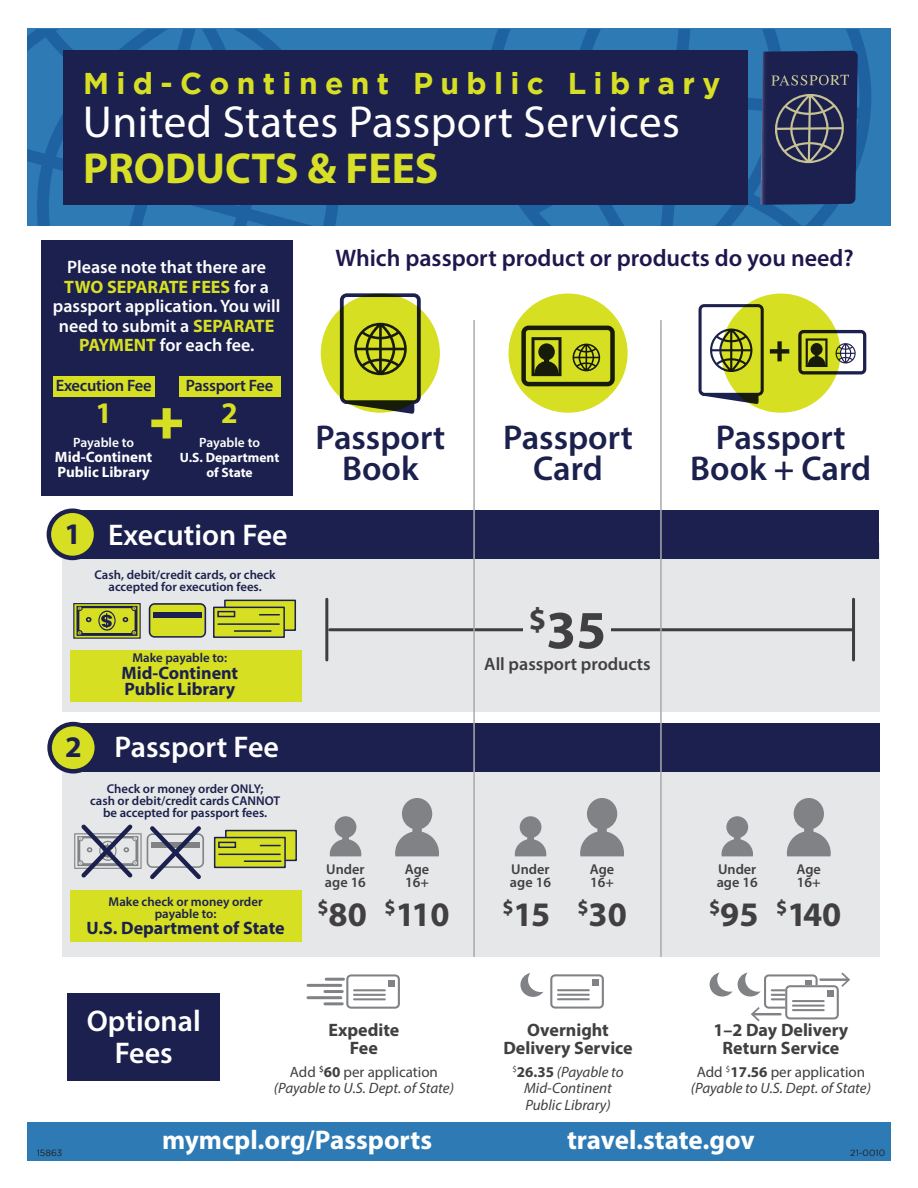
<style>
.page{position:relative;width:918px;height:1188px;background:#fff}
.page>*{position:absolute;margin:0;border:0;box-sizing:border-box;transform-origin:0 0}
.t1{font:700 54px "Myriad Pro";color:#413f41}
.t2{font:45px "Myriad Pro";letter-spacing:.01em;color:#fff}
.t3{font:700 43.5px "Myriad Pro";color:#d7df27}
.t4{font:600 34.5px/31.5px "Myriad Pro";color:#1b204d;text-align:center}
.t5{font:700 34.5px "Myriad Pro";color:#413f41}
.t6{font:600 30px/31.5px "Myriad Pro";color:#fff;text-align:center}
.t7{font:700 30px "Gotham";letter-spacing:.245em;color:#d7df24}
.t8{font:700 30px "Myriad Pro";color:#d7df24}
.t9{font:700 27px "Myriad Pro";color:#fff}
.t10{font:600 24px "Myriad Pro";color:#1d174d}
.t11{font:600 18px/19.5px "Myriad Pro";color:#fff;text-align:center}
.t12{font:700 18px/18px "Myriad Pro";color:#413f41;text-align:center}
.t13{font:700 18px/16.5px "Myriad Pro";color:#1b204d}
.t14{font:600 18px "Myriad Pro";color:#413f41}
.t15{font:600 16.5px "Myriad Pro";letter-spacing:-.015em;color:#1b204d}
.t16{font:italic 15px/16.5px "Myriad Pro";color:#413f41;text-align:center}
.t17{font:700 15px/15px "Myriad Pro";color:#fff}
.t18{font:600 14.25px/13.5px "Myriad Pro";color:#413f41}
.t19{font:700 13.5px/15px "Myriad Pro";color:#fff;text-align:center}
.t20{font:600 13.5px "Myriad Pro";letter-spacing:-.005em;color:#fff}
.t21{font:600 12.9px/12px "Myriad Pro";color:#1b204d;text-align:center}
.t22{font:600 12.75px/12px "Myriad Pro";color:#1b204d;text-align:center}
.t23{font:9px "Gotham";color:#211d1e}
.s1{font-weight:700;color:#d7df24}
.s2{font-weight:700;color:#1c204e}
.s3{font-style:normal}
.s4{font-weight:700;font-style:normal}
</style>
<div class="page">
<div style="left:27px;top:1122px;width:864px;height:39px;background:#2e7ab5"></div>
<svg style="left:710px;top:972px;width:140px;height:49px"></svg>
<svg style="left:550px;top:974px;width:54px;height:35px"></svg>
<hr style="left:557px;top:989px;width:33px;height:2px;background:#808285">
<hr style="left:557px;top:994px;width:33px;height:2px;background:#808285">
<hr style="left:557px;top:998px;width:33px;height:2px;background:#808285">
<svg style="left:520px;top:973px;width:23px;height:24px"></svg>
<hr style="left:326px;top:978px;width:17px;height:3px;background:#808285">
<hr style="left:325px;top:990px;width:17px;height:3px;background:#808285">
<hr style="left:308px;top:984px;width:33px;height:3px;background:#808285">
<hr style="left:308px;top:996px;width:33px;height:3px;background:#808285">
<hr style="left:325px;top:1002px;width:17px;height:3px;background:#808285">
<svg style="left:346px;top:974px;width:54px;height:35px"></svg>
<hr style="left:353px;top:989px;width:33px;height:2px;background:#808285">
<hr style="left:353px;top:994px;width:33px;height:2px;background:#808285">
<hr style="left:353px;top:998px;width:33px;height:2px;background:#808285">
<div style="left:67px;top:993px;width:153px;height:88px;background:#1c204e"></div>
<div style="left:62px;top:763px;width:817px;height:194px;background:#e6e7e9"></div>
<svg style="left:787px;top:798px;width:44px;height:58px"></svg>
<svg style="left:722px;top:816px;width:31px;height:40px"></svg>
<svg style="left:580px;top:798px;width:44px;height:58px"></svg>
<svg style="left:515px;top:816px;width:31px;height:40px"></svg>
<svg style="left:395px;top:798px;width:44px;height:58px"></svg>
<svg style="left:330px;top:816px;width:31px;height:40px"></svg>
<div style="left:70px;top:890px;width:231px;height:51px;background:#d6df21"></div>
<svg style="left:74px;top:824px;width:130px;height:56px"></svg>
<div style="left:225px;top:830px;width:72px;height:31px;background:#d6df21;border:2px solid #1c204e"></div>
<div style="left:214px;top:837px;width:72px;height:31px;background:#d6df21;border:2px solid #1c204e"></div>
<hr style="left:219px;top:854px;width:61px;height:1px;background:#1c204e">
<hr style="left:244px;top:860px;width:37px;height:2px;background:#1c204e">
<svg style="left:260px;top:845px;width:20px;height:1px"></svg>
<div style="left:218px;top:842px;width:18px;height:6px;border:2px solid #1c204e"></div>
<div style="left:78px;top:723px;width:801px;height:49px;background:#1c204e"></div>
<div style="left:50px;top:724px;width:47px;height:47px;background:#d6df21;border-radius:50%"></div>
<div style="left:47px;top:722px;width:52px;height:52px;border:4px solid #1c204e;border-radius:50%"></div>
<div style="left:62px;top:544px;width:817px;height:168px;background:#e6e7e9"></div>
<div style="left:70px;top:650px;width:231px;height:52px;background:#d6df21"></div>
<hr style="left:330px;top:628px;width:523px;height:3px;background:#3e3e3f">
<hr style="left:325px;top:599px;width:3px;height:61px;background:#3e3e3f">
<hr style="left:852px;top:599px;width:3px;height:61px;background:#3e3e3f">
<div style="left:523px;top:599px;width:88px;height:61px;background:#e6e7e9"></div>
<div style="left:224px;top:600px;width:72px;height:31px;background:#d6df21;border:2px solid #1c204e"></div>
<div style="left:213px;top:607px;width:72px;height:31px;background:#d6df21;border:2px solid #1c204e"></div>
<hr style="left:218px;top:623px;width:61px;height:2px;background:#1c204e">
<hr style="left:234px;top:630px;width:37px;height:2px;background:#1c204e">
<svg style="left:260px;top:614px;width:19px;height:2px"></svg>
<div style="left:217px;top:611px;width:18px;height:6px;border:2px solid #1c204e"></div>
<svg style="left:73px;top:603px;width:68px;height:36px"></svg>
<svg style="left:77px;top:606px;width:60px;height:30px"></svg>
<svg style="left:149px;top:603px;width:57px;height:35px"></svg>
<div style="left:153px;top:612px;width:49px;height:5px;background:#1c204e"></div>
<div style="left:79px;top:510px;width:800px;height:49px;background:#1c204e"></div>
<div style="left:49px;top:511px;width:47px;height:47px;background:#d6df21;border-radius:50%"></div>
<div style="left:47px;top:509px;width:51px;height:51px;border:4px solid #1c204e;border-radius:50%"></div>
<div style="left:321px;top:294px;width:119px;height:119px;background:#d6df21;border-radius:50%"></div>
<div style="left:508px;top:294px;width:120px;height:119px;background:#d6df21;border-radius:50%"></div>
<div style="left:721px;top:294px;width:120px;height:119px;background:#d6df21;border-radius:50%"></div>
<svg style="left:699px;top:304px;width:65px;height:100px"></svg>
<svg style="left:340px;top:293px;width:81px;height:121px"></svg>
<svg style="left:521px;top:326px;width:94px;height:60px"></svg>
<svg style="left:798px;top:330px;width:68px;height:44px"></svg>
<svg style="left:777px;top:341px;width:5px;height:20px"></svg>
<svg style="left:770px;top:349px;width:19px;height:5px"></svg>
<hr style="left:473px;top:321px;width:2px;height:636px;background:#a8a9ad">
<hr style="left:660px;top:321px;width:2px;height:636px;background:#a8a9ad">
<div style="left:41px;top:240px;width:251px;height:256px;background:#1c204e"></div>
<div style="left:179px;top:376px;width:101px;height:20px;background:#d6df21"></div>
<svg style="left:151px;top:408px;width:31px;height:31px"></svg>
<div style="left:53px;top:376px;width:101px;height:20px;background:#d6df21"></div>
<div style="left:27px;top:28px;width:864px;height:198px;background:#2e7ab5"></div>
<svg style="left:27px;top:30px;width:312px;height:196px"></svg>
<svg style="left:485px;top:30px;width:386px;height:196px"></svg>
<div style="left:63px;top:51px;width:685px;height:154px;background:#1c204e"></div>
<svg style="left:761px;top:51px;width:97px;height:154px"></svg>
<h3 class="t7" style="left:83px;top:66px;width:639px">Mid-Continent Public Library</h3>
<h2 class="t2" style="left:83px;top:94px;width:599px">United States Passport Services</h2>
<h3 class="t3" style="left:83px;top:140px;width:357px">PRODUCTS &amp; FEES</h3>
<p class="t11" style="left:53px;top:257px;width:229px">Please note that there are<br><span class="s1">TWO SEPARATE FEES</span> for a passport application. You will need to submit a <span class="s1">SEPARATE<br>PAYMENT</span> for each fee.</p>
<p class="t15" style="left:56px;top:375px;width:97px">Execution Fee</p>
<p class="t15" style="left:186px;top:375px;width:89px">Passport Fee</p>
<h3 class="t8" style="left:95px;top:394px;width:18px">1</h3>
<h3 class="t8" style="left:221px;top:394px;width:18px">2</h3>
<p class="t20" style="left:73px;top:434px;width:62px">Payable to</p>
<p class="t17" style="left:55px;top:449px;width:99px">Mid-Continent<br>Public Library</p>
<p class="t20" style="left:199px;top:434px;width:62px">Payable to</p>
<p class="t19" style="left:180px;top:449px;width:101px">U.S. Department of State</p>
<h3 class="t6" style="left:64px;top:518px;width:225px"><span class="s2">1</span> Execution Fee</h3>
<p class="t22" style="left:95px;top:569px;width:183px">Cash, debit/credit cards, or check accepted for execution fees.</p>
<p class="t21" style="left:132px;top:652px;width:96px">Make payable to:</p>
<p class="t13" style="left:121px;top:664px;width:118px">Mid-Continent<br>Public Library</p>
<h3 class="t6" style="left:65px;top:730px;width:215px"><span class="s2">2</span> Passport Fee</h3>
<p class="t22" style="left:90px;top:783px;width:192px">Check or money order ONLY;<br>cash or debit/credit cards CANNOT be accepted for passport fees.</p>
<p class="t21" style="left:109px;top:895px;width:155px">Make check or money order payable to:</p>
<p class="t13" style="left:87px;top:920px;width:200px">U.S. Department of State</p>
<h3 class="t10" style="left:335px;top:243px;width:520px">Which passport product or products do you need?</h3>
<h3 class="t4" style="left:316px;top:420px;width:131px">Passport<br>Book</h3>
<h3 class="t4" style="left:503px;top:420px;width:131px">Passport<br>Card</h3>
<h3 class="t4" style="left:690px;top:420px;width:182px">Passport<br>Book + Card</h3>
<h1 class="t1" style="left:529px;top:595px;width:79px"><sup>$</sup>35</h1>
<p class="t14" style="left:484px;top:652px;width:168px">All passport products</p>
<p class="t18" style="left:325px;top:862px;width:42px">Under age 16</p>
<h3 class="t5" style="left:317px;top:891px;width:51px"><sup>$</sup>80</h3>
<p class="t18" style="left:405px;top:862px;width:26px">Age<br>16+</p>
<h3 class="t5" style="left:385px;top:891px;width:67px"><sup>$</sup>110</h3>
<p class="t18" style="left:510px;top:862px;width:42px">Under age 16</p>
<h3 class="t5" style="left:502px;top:891px;width:49px"><sup>$</sup>15</h3>
<p class="t18" style="left:590px;top:862px;width:26px">Age<br>16+</p>
<h3 class="t5" style="left:577px;top:891px;width:51px"><sup>$</sup>30</h3>
<p class="t18" style="left:717px;top:862px;width:42px">Under age 16</p>
<h3 class="t5" style="left:709px;top:891px;width:51px"><sup>$</sup>95</h3>
<p class="t18" style="left:797px;top:862px;width:26px">Age<br>16+</p>
<h3 class="t5" style="left:776px;top:891px;width:67px"><sup>$</sup>140</h3>
<h3 class="t6" style="left:87px;top:1005px;width:115px">Optional<br>Fees</h3>
<p class="t12" style="left:328px;top:1021px;width:72px">Expedite<br>Fee</p>
<p class="t16" style="left:274px;top:1063px;width:182px"><span class="s3">Add</span> <sup>$</sup><span class="s4">60</span> <span class="s3">per application </span>(Payable to U.S. Dept. of State)</p>
<p class="t12" style="left:503px;top:1021px;width:131px">Overnight<br>Delivery Service</p>
<p class="t16" style="left:512px;top:1063px;width:113px"><sup>$</sup><span class="s4">26.35</span> (Payable to<br>Mid-Continent<br>Public Library)</p>
<p class="t12" style="left:714px;top:1021px;width:136px">1–2 Day Delivery<br>Return Service</p>
<p class="t16" style="left:691px;top:1063px;width:182px"><span class="s3">Add</span> <sup>$</sup><span class="s4">17.56</span> <span class="s3">per application </span>(Payable to U.S. Dept. of State)</p>
<h3 class="t9" style="left:162px;top:1122px;width:272px">mymcpl.org/Passports</h3>
<h3 class="t9" style="left:567px;top:1122px;width:189px">travel.state.gov</h3>
<p class="t23" style="left:37px;top:1147px;width:27px">15863</p>
<p class="t23" style="left:850px;top:1147px;width:36px">21-0010</p>
</div>
